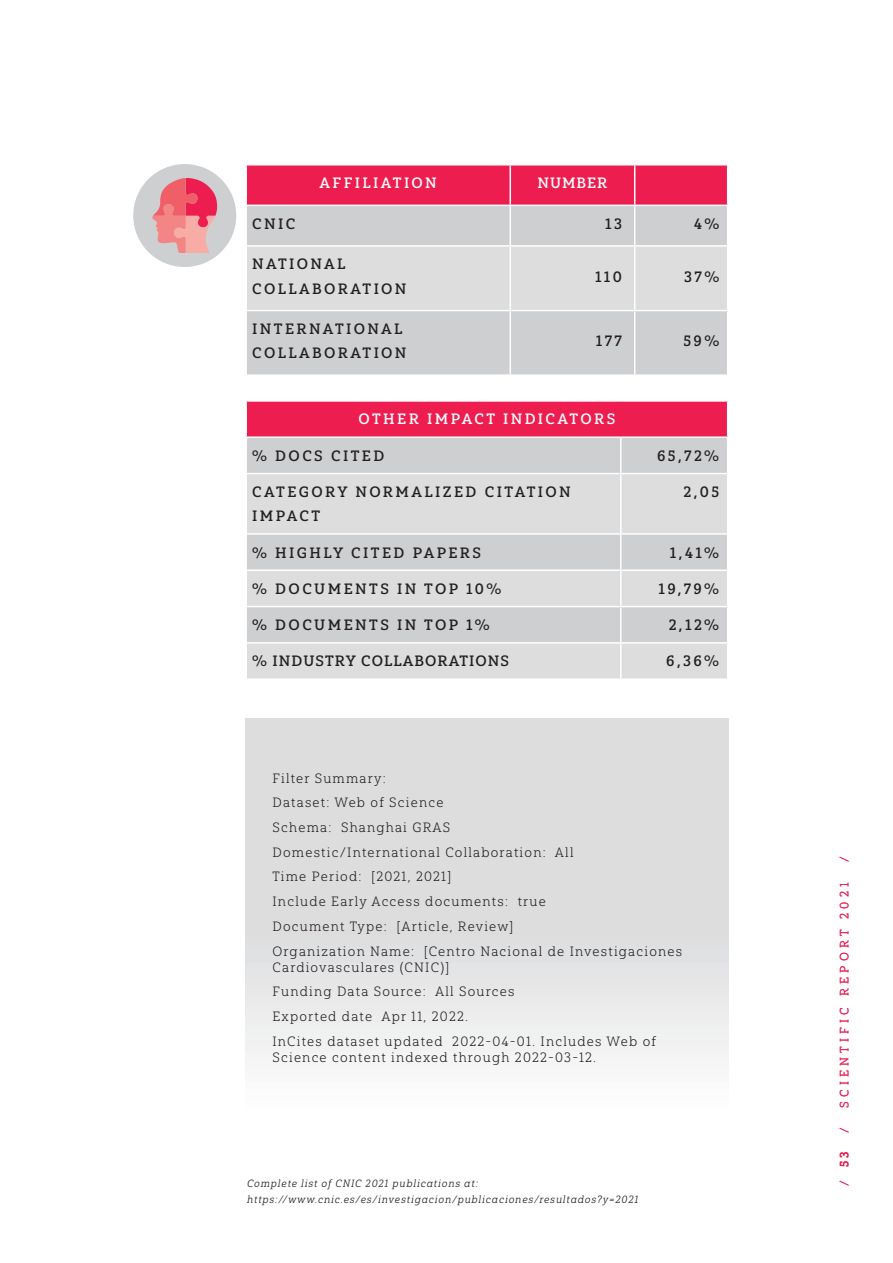
<style>
.page{position:relative;width:893px;height:1263px;background:#fff}
.page>*{position:absolute;margin:0;border:0;box-sizing:border-box;transform-origin:0 0}
.t1{font:15px/24px "Yorkten Slab Nor Med";letter-spacing:.16em;color:#231f20}
.t2{font:15px "Yorkten Slab Nor Med";letter-spacing:.16em;color:#fff}
.t3{font:15px "Yorkten Slab Nor Med";letter-spacing:.07em;color:#231f20}
.t4{font:13.5px/24.8px "Yorkten Slab Nor Lig";letter-spacing:.09em;color:#231f20}
.t5{font:12px "Yorkten Slab Nor Boo";letter-spacing:.35em;color:#ed1d4f}
.t6{font:12px "Yorkten Slab Nor Med";color:#ed1d4f}
.t7{font:10.5px/16.5px "Yorkten Slab Nor Boo It";letter-spacing:.09em;color:#231f20}
.s1{font-family:"Yorkten Slab Nor Boo"}
</style>
<div class="page">
<div style="left:245px;top:718px;width:483px;height:412px;background:linear-gradient(to bottom,#d4d4d5,#f7f8f8)"></div>
<div style="left:247px;top:166px;width:480px;height:39px;background:#ed1d4f"></div>
<div style="left:247px;top:206px;width:480px;height:168px;background:#cecfd1"></div>
<div style="left:247px;top:247px;width:480px;height:63px;background:#ddddde"></div>
<hr style="left:509px;top:166px;width:2px;height:39px;background:#fff">
<hr style="left:634px;top:166px;width:1px;height:39px;background:#fff">
<hr style="left:509px;top:206px;width:2px;height:39px;background:#fff">
<hr style="left:634px;top:206px;width:1px;height:39px;background:#fff">
<hr style="left:245px;top:245px;width:265px;height:2px;background:#fff">
<hr style="left:510px;top:245px;width:125px;height:2px;background:#fff">
<hr style="left:509px;top:247px;width:2px;height:63px;background:#fff">
<hr style="left:635px;top:245px;width:93px;height:2px;background:#fff">
<hr style="left:634px;top:247px;width:1px;height:63px;background:#fff">
<hr style="left:245px;top:310px;width:265px;height:1px;background:#fff">
<hr style="left:510px;top:310px;width:125px;height:1px;background:#fff">
<hr style="left:509px;top:311px;width:2px;height:63px;background:#fff">
<hr style="left:635px;top:310px;width:93px;height:1px;background:#fff">
<hr style="left:634px;top:311px;width:1px;height:63px;background:#fff">
<div style="left:133px;top:164px;width:103px;height:103px;background:#cecfd1;border-radius:50%"></div>
<svg style="left:152px;top:178px;width:65px;height:75px"></svg>
<div style="left:246px;top:401px;width:482px;height:36px;background:#ed1d4f"></div>
<div style="left:247px;top:438px;width:480px;height:35px;background:#cecfd1"></div>
<svg style="left:247px;top:474px;width:480px;height:204px;background:#d7d8d9"></svg>
<hr style="left:245px;top:400px;width:376px;height:2px;background:#fff">
<hr style="left:245px;top:402px;width:2px;height:34px;background:#fff">
<hr style="left:621px;top:400px;width:107px;height:2px;background:#fff">
<hr style="left:727px;top:402px;width:1px;height:34px;background:#fff">
<hr style="left:245px;top:436px;width:376px;height:2px;background:#fff">
<hr style="left:621px;top:436px;width:107px;height:2px;background:#fff">
<hr style="left:620px;top:438px;width:2px;height:35px;background:#fff">
<hr style="left:620px;top:535px;width:2px;height:34px;background:#fff">
<hr style="left:620px;top:607px;width:2px;height:35px;background:#fff">
<hr style="left:245px;top:533px;width:376px;height:2px;background:#fff">
<hr style="left:245px;top:569px;width:376px;height:2px;background:#fff">
<hr style="left:245px;top:606px;width:376px;height:1px;background:#fff">
<hr style="left:245px;top:642px;width:376px;height:2px;background:#fff">
<hr style="left:620px;top:474px;width:2px;height:59px;background:#fff">
<hr style="left:621px;top:533px;width:107px;height:2px;background:#fff">
<hr style="left:621px;top:569px;width:107px;height:2px;background:#fff">
<hr style="left:620px;top:571px;width:2px;height:35px;background:#fff">
<hr style="left:621px;top:606px;width:107px;height:1px;background:#fff">
<hr style="left:621px;top:642px;width:107px;height:2px;background:#fff">
<hr style="left:620px;top:644px;width:2px;height:34px;background:#fff">
<p class="t2" style="left:320px;top:174px;width:119px">AFFILIATION</p>
<p class="t2" style="left:538px;top:174px;width:71px">NUMBER</p>
<p class="t1" style="left:252px;top:212px;width:45px">CNIC</p>
<p class="t1" style="left:605px;top:212px;width:18px">13</p>
<p class="t1" style="left:694px;top:212px;width:27px">4%</p>
<p class="t1" style="left:252px;top:252px;width:156px">NATIONAL<br>COLLABORATION</p>
<p class="t1" style="left:595px;top:264px;width:28px">110</p>
<p class="t1" style="left:684px;top:264px;width:37px">37%</p>
<p class="t1" style="left:252px;top:317px;width:156px">INTERNATIONAL<br>COLLABORATION</p>
<p class="t1" style="left:596px;top:329px;width:28px">177</p>
<p class="t1" style="left:683px;top:329px;width:37px">59%</p>
<p class="t2" style="left:359px;top:410px;width:258px">OTHER IMPACT INDICATORS</p>
<p class="t1" style="left:252px;top:443px;width:134px">% DOCS CITED</p>
<p class="t1" style="left:657px;top:443px;width:64px">65,72%</p>
<p class="t1" style="left:252px;top:480px;width:320px">CATEGORY NORMALIZED CITATION<br>IMPACT</p>
<p class="t1" style="left:684px;top:480px;width:37px">2,05</p>
<p class="t1" style="left:252px;top:540px;width:230px">% HIGHLY CITED PAPERS</p>
<p class="t1" style="left:670px;top:540px;width:51px">1,41%</p>
<p class="t1" style="left:252px;top:577px;width:251px">% DOCUMENTS IN TOP 10%</p>
<p class="t1" style="left:658px;top:577px;width:62px">19,79%</p>
<p class="t1" style="left:252px;top:613px;width:239px">% DOCUMENTS IN TOP 1%</p>
<p class="t1" style="left:669px;top:613px;width:52px">2,12%</p>
<p class="t3" style="left:252px;top:652px;width:258px">% INDUSTRY COLLABORATIONS</p>
<p class="t1" style="left:666px;top:649px;width:54px">6,36%</p>
<p class="t4" style="left:272px;top:766px;width:411px">Filter Summary:<br>Dataset: Web of Science<br>Schema: Shanghai GRAS<br>Domestic/International Collaboration: All<br>Time Period: [2021, 2021]<br>Include Early Access documents: true<br>Document Type: [Article, Review]<br>Organization Name: [Centro Nacional de Investigaciones</p>
<p class="t4" style="left:272px;top:955px;width:385px">Cardiovasculares (CNIC)]<br>Funding Data Source: All Sources<br>Exported date Apr 11, 2022.<br>InCites dataset updated 2022-04-01. Includes Web of</p>
<p class="t4" style="left:272px;top:1045px;width:325px">Science content indexed through 2022-03-12.</p>
<p class="t7" style="left:247px;top:1175px;width:393px">Complete list of CNIC 2021 publications at: https://www.cnic.es/es/investigacion/publicaciones/resultados?y=2021</p>
<p class="t5" style="left:837px;top:861px;width:7px;rotate:-90deg">/</p>
<p class="t5" style="left:837px;top:1107px;width:227px;rotate:-90deg">SCIENTIFIC REPORT 2021</p>
<p class="t5" style="left:837px;top:1132px;width:7px;rotate:-90deg">/</p>
<p class="t6" style="left:837px;top:1186px;width:36px;rotate:-90deg"><span class="s1">/</span> 53</p>
</div>
